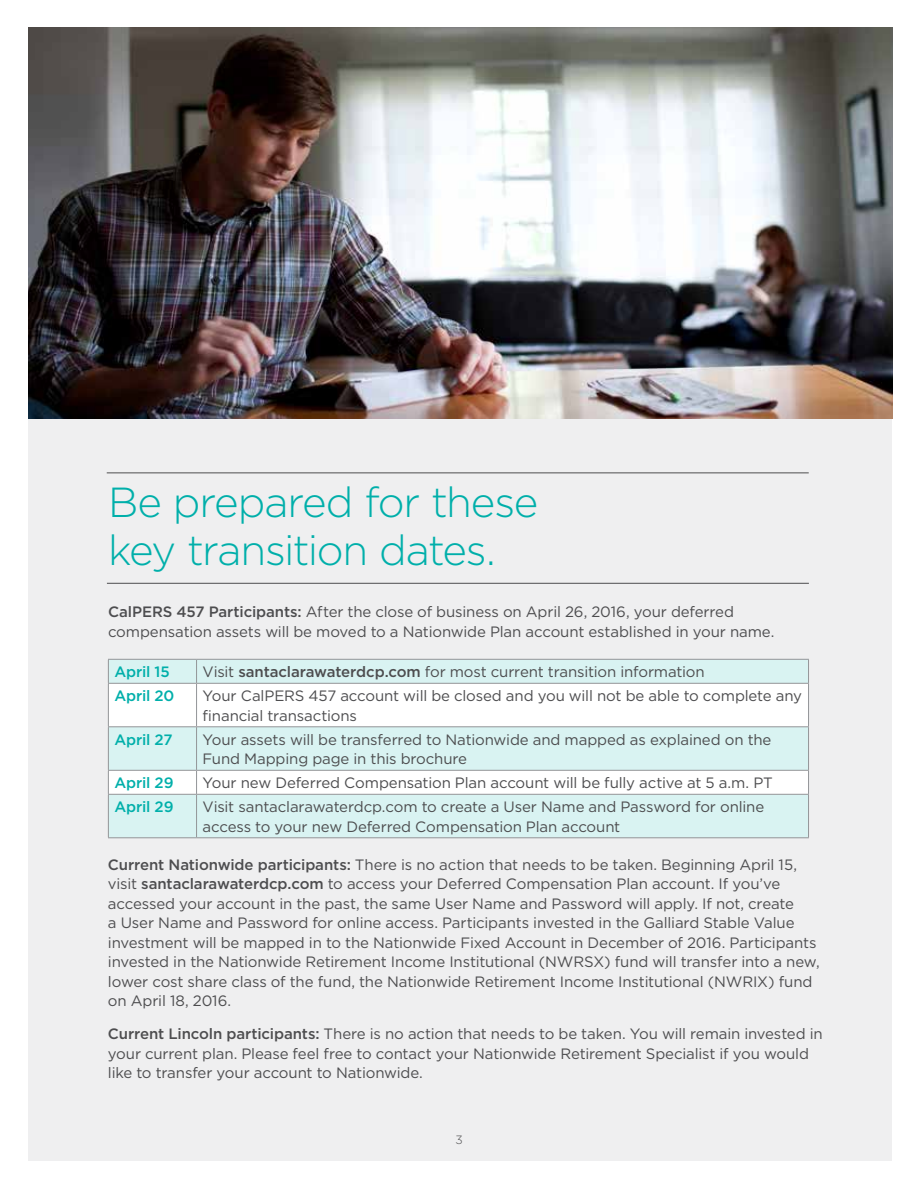
<style>
.page{position:relative;width:918px;height:1188px;background:#fff}
.page>*{position:absolute;margin:0;border:0;box-sizing:border-box;transform-origin:0 0}
.t1{font:300 42px/48px "Gotham";letter-spacing:-.035em;color:#00afaa}
.t2{font:15px/19.5px "Gotham";letter-spacing:-.01em;color:#4d4d4f}
.t3{font:500 15px "Gotham";letter-spacing:-.005em;color:#00afaa}
.t4{font:300 12px "Gotham";color:#4d4d4f}
.s1{font-weight:500}
</style>
<div class="page">
<div style="left:28px;top:418px;width:864px;height:743px;background:#efeff0"></div>
<div style="left:109px;top:660px;width:699px;height:177px;background:#d9f3f2"></div>
<svg style="left:109px;top:684px;width:699px;height:110px;fill:#fff"></svg>
<hr style="left:108px;top:659px;width:89px;height:1px;background:#939598">
<svg style="left:108px;top:660px;width:1px;height:23px"></svg>
<hr style="left:197px;top:659px;width:612px;height:1px;background:#939598">
<svg style="left:196px;top:660px;width:1px;height:23px"></svg>
<svg style="left:808px;top:660px;width:1px;height:23px"></svg>
<hr style="left:108px;top:683px;width:89px;height:1px;background:#939598">
<hr style="left:108px;top:684px;width:1px;height:42px;background:#939598">
<hr style="left:197px;top:683px;width:612px;height:1px;background:#939598">
<hr style="left:196px;top:684px;width:1px;height:42px;background:#939598">
<hr style="left:808px;top:684px;width:1px;height:42px;background:#939598">
<hr style="left:108px;top:726px;width:89px;height:1px;background:#939598">
<hr style="left:108px;top:727px;width:1px;height:43px;background:#939598">
<hr style="left:197px;top:726px;width:612px;height:1px;background:#939598">
<hr style="left:196px;top:727px;width:1px;height:43px;background:#939598">
<hr style="left:808px;top:727px;width:1px;height:43px;background:#939598">
<hr style="left:108px;top:770px;width:89px;height:1px;background:#939598">
<svg style="left:108px;top:771px;width:1px;height:23px"></svg>
<hr style="left:197px;top:770px;width:612px;height:1px;background:#939598">
<svg style="left:196px;top:771px;width:1px;height:23px"></svg>
<svg style="left:808px;top:771px;width:1px;height:23px"></svg>
<hr style="left:108px;top:794px;width:89px;height:1px;background:#939598">
<hr style="left:108px;top:795px;width:1px;height:42px;background:#939598">
<hr style="left:197px;top:794px;width:612px;height:1px;background:#939598">
<hr style="left:196px;top:795px;width:1px;height:42px;background:#939598">
<hr style="left:808px;top:795px;width:1px;height:42px;background:#939598">
<hr style="left:108px;top:837px;width:89px;height:1px;background:#939598">
<hr style="left:197px;top:837px;width:612px;height:1px;background:#939598">
<hr style="left:107px;top:472px;width:702px;height:1px;background:#4d4d4f">
<hr style="left:107px;top:583px;width:702px;height:1px;background:#4d4d4f">
<img style="left:28px;top:27px;width:864px;height:391px">
<h1 class="t1" style="left:108px;top:477px;width:432px">Be prepared for these key transition dates.</h1>
<p class="t2" style="left:108px;top:602px;width:668px"><span class="s1">CalPERS 457 Participants:</span> After the close of business on April 26, 2016, your deferred compensation assets will be moved to a Nationwide Plan account established in your name.</p>
<p class="t3" style="left:114px;top:662px;width:57px">April 15</p>
<p class="t2" style="left:203px;top:662px;width:504px">Visit <span class="s1">santaclarawaterdcp.com</span> for most current transition information</p>
<p class="t3" style="left:114px;top:686px;width:62px">April 20</p>
<p class="t2" style="left:203px;top:686px;width:601px">Your CalPERS 457 account will be closed and you will not be able to complete any financial transactions</p>
<p class="t3" style="left:114px;top:730px;width:60px">April 27</p>
<p class="t2" style="left:203px;top:729px;width:570px">Your assets will be transferred to Nationwide and mapped as explained on the<br>Fund Mapping page in this brochure</p>
<p class="t3" style="left:114px;top:773px;width:61px">April 29</p>
<p class="t2" style="left:203px;top:773px;width:572px">Your new Deferred Compensation Plan account will be fully active at 5 a.m. PT</p>
<p class="t3" style="left:114px;top:797px;width:61px">April 29</p>
<p class="t2" style="left:203px;top:797px;width:563px">Visit santaclarawaterdcp.com to create a User Name and Password for online access to your new Deferred Compensation Plan account</p>
<p class="t2" style="left:108px;top:854px;width:713px"><span class="s1">Current Nationwide participants:</span> There is no action that needs to be taken. Beginning April 15, visit <span class="s1">santaclarawaterdcp.com</span> to access your Deferred Compensation Plan account. If you’ve accessed your account in the past, the same User Name and Password will apply. If not, create<br>a User Name and Password for online access. Participants invested in the Galliard Stable Value investment will be mapped in to the Nationwide Fixed Account in December of 2016. Participants invested in the Nationwide Retirement Income Institutional (NWRSX) fund will transfer into a new, lower cost share class of the fund, the Nationwide Retirement Income Institutional (NWRIX) fund on April 18, 2016.</p>
<p class="t2" style="left:108px;top:1024px;width:716px"><span class="s1">Current Lincoln participants:</span> There is no action that needs to be taken. You will remain invested in your current plan. Please feel free to contact your Nationwide Retirement Specialist if you would like to transfer your account to Nationwide.</p>
<p class="t4" style="left:455px;top:1132px;width:9px">3</p>
</div>
